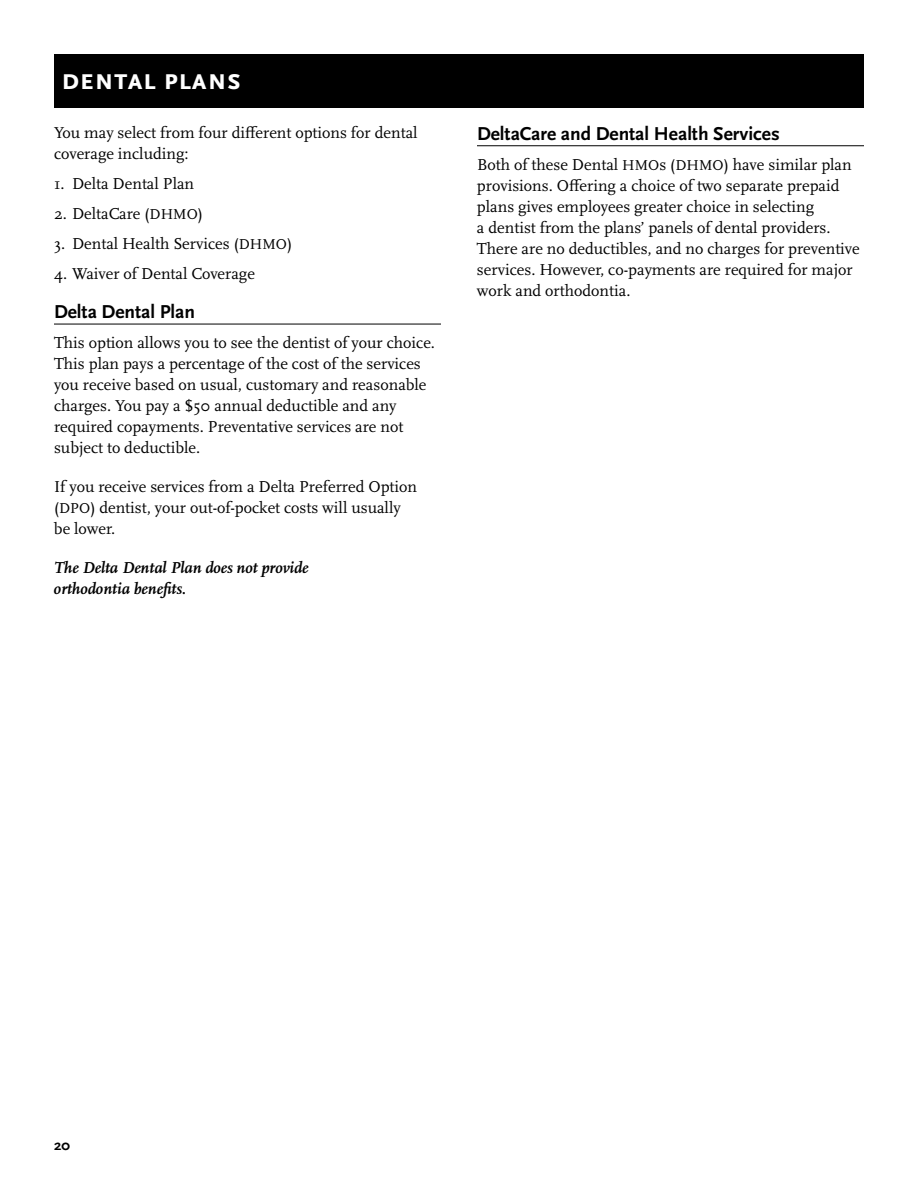
<style>
.page{position:relative;width:918px;height:1188px;background:#fff}
.page>*{position:absolute;margin:0;border:0;box-sizing:border-box;transform-origin:0 0}
.t1{font:700 30px "Scala Sans Caps";color:#fff}
.t2{font:700 19.5px "Scala Sans";color:#000}
.t3{font:16.5px/21px "Scala";color:#000}
.t4{font:italic 700 16.5px/21px "Scala";color:#000}
.t5{font:700 15px "Scala Sans";color:#000}
.s1{font-family:"Scala Regular Expert"}
.s2{font-size:15px}
</style>
<div class="page">
<hr style="left:54px;top:324px;width:387px;height:1px;background:#000">
<hr style="left:477px;top:145px;width:387px;height:1px;background:#000">
<div style="left:54px;top:54px;width:810px;height:54px;background:#000"></div>
<h1 class="t1" style="left:62px;top:62px;width:181px">dental plans</h1>
<p class="t3" style="left:54px;top:123px;width:365px">You may select from four di<span class="s1">=</span>erent options for dental coverage including:</p>
<p class="t3" style="left:54px;top:174px;width:142px">1. Delta Dental Plan</p>
<p class="t3" style="left:54px;top:204px;width:151px">2. DeltaCare (<span class="s2">DHMO</span>)</p>
<p class="t3" style="left:54px;top:234px;width:240px">3. Dental Health Services (<span class="s2">DHMO</span>)</p>
<p class="t3" style="left:54px;top:264px;width:202px">4. Waiver of Dental Coverage</p>
<p class="t2" style="left:54px;top:301px;width:143px">Delta Dental Plan</p>
<p class="t3" style="left:54px;top:333px;width:380px">This option allows you to see the dentist of your choice.<br>This plan pays a percentage of the cost of the services you receive based on usual, customary and reasonable charges. You pay a $50 annual deductible and any required copayments. Preventative services are not subject to deductible.</p>
<p class="t3" style="left:54px;top:477px;width:365px">If you receive services from a Delta Preferred Option (<span class="s2">DPO</span>) dentist, your out-of-pocket costs will usually be lower.</p>
<p class="t4" style="left:54px;top:558px;width:256px">The Delta Dental Plan does not provide orthodontia benefits.</p>
<p class="t2" style="left:477px;top:123px;width:304px">DeltaCare and Dental Health Services</p>
<p class="t3" style="left:477px;top:155px;width:384px">Both of these Dental <span class="s2">HMO</span>s (<span class="s2">DHMO</span>) have similar plan provisions. O<span class="s1">=</span>ering a choice of two separate prepaid plans gives employees greater choice in selecting<br>a dentist from the plans’ panels of dental providers.<br>There are no deductibles, and no charges for preventive services. However, co-payments are required for major work and orthodontia.</p>
<p class="t5" style="left:54px;top:1137px;width:17px">20</p>
</div>
